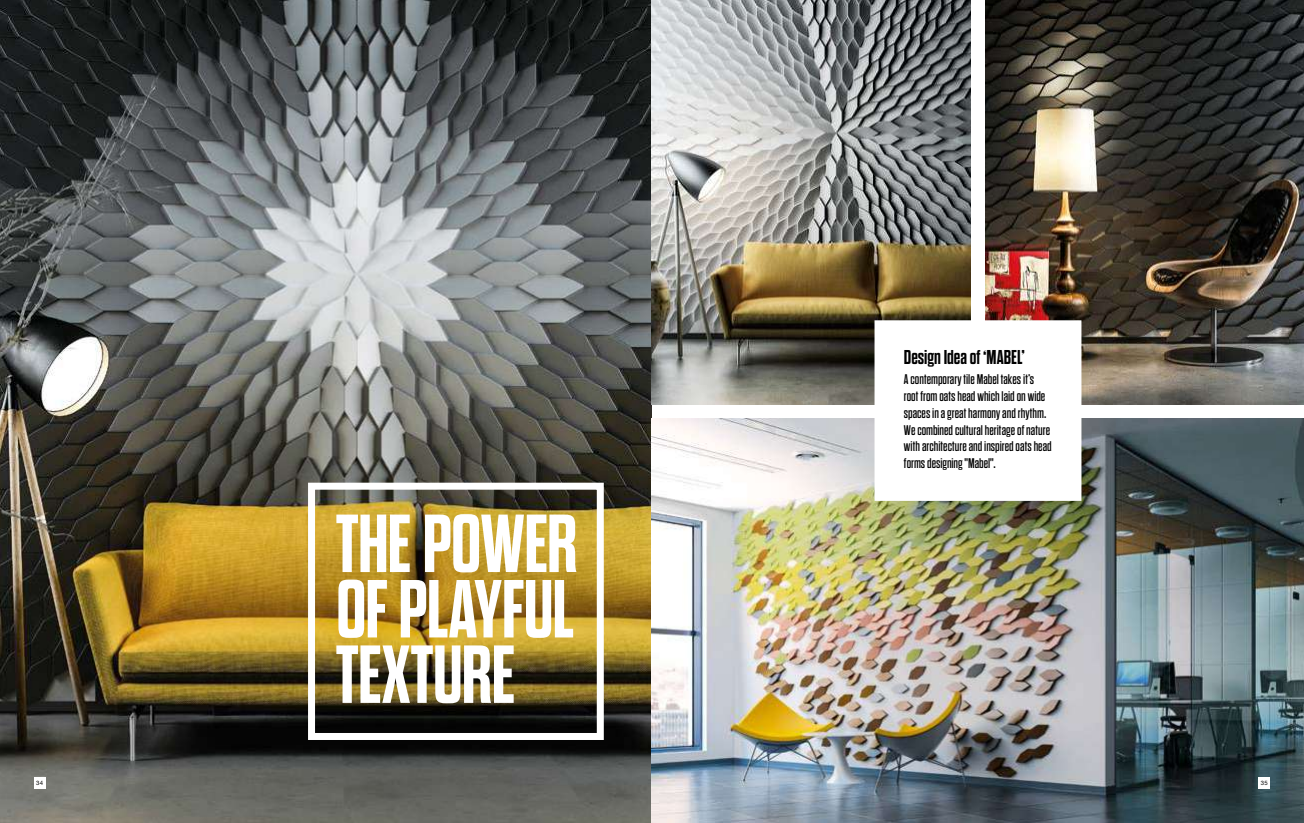
<style>
.page{position:relative;width:1304px;height:823px;background:#fff}
.page>*{position:absolute;margin:0;border:0;box-sizing:border-box;transform-origin:0 0}
.t1{font:700 82px/65.4px "Dharma Gothic E";letter-spacing:-.01em;color:#fff;text-align:justify}
.t2{font:700 20px "Dharma Gothic E";color:#000}
.t3{font:14px/16.8px "Dharma Gothic E";color:#000}
.t4{font:6px "Helvetica Neue CE";color:#000}
</style>
<div class="page">
<img style="left:0;top:0;width:652px;height:822px">
<img style="left:652px;top:0;width:319px;height:404px">
<img style="left:985px;top:0;width:319px;height:404px">
<img style="left:652px;top:418px;width:652px;height:404px">
<svg style="left:868px;top:314px;width:219px;height:192px"></svg>
<div style="left:308px;top:482px;width:296px;height:257px;border:7px solid #fff"></div>
<div style="left:34px;top:777px;width:11px;height:11px;background:#fff"></div>
<div style="left:1259px;top:777px;width:11px;height:11px;background:#fff"></div>
<h2 class="t2" style="left:904px;top:346px;width:122px">Design Idea of ‘MABEL’</h2>
<h1 class="t1" style="left:336px;top:512px;width:243px">THE POWER OF PLAYFUL TEXTURE</h1>
<p class="t3" style="left:904px;top:371px;width:149px">A contemporary tile Mabel takes it’s root from oats head which laid on wide spaces in a great harmony and rhythm.<br>We combined cultural heritage of nature with architecture and inspired oats head forms designing "Mabel".</p>
<p class="t4" style="left:36px;top:779px;width:8px">34</p>
<p class="t4" style="left:1261px;top:779px;width:8px">35</p>
</div>
